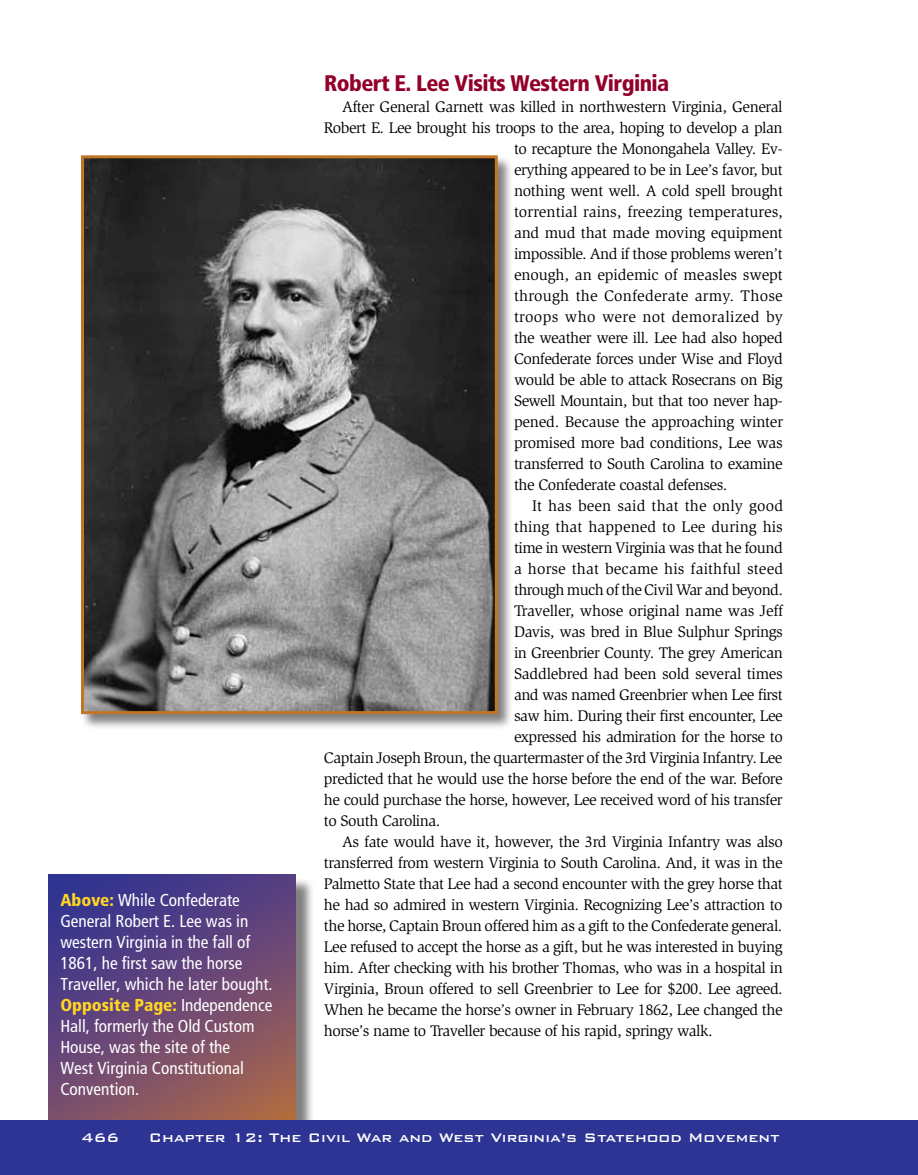
<style>
.page{position:relative;width:918px;height:1175px;background:#fff}
.page>*{position:absolute;margin:0;border:0;box-sizing:border-box;transform-origin:0 0}
.t1{font:900 condensed 22.5px "Frutiger";letter-spacing:-.025em;color:#92002a}
.t2{font:condensed 17.25px/21px "Frutiger";color:#fff}
.t3{font:500 16.5px "Bank Gothic BT";color:#fff}
.t4{font:15.75px "Slimbach";letter-spacing:-.03em;color:#000}
.t5{font:15.75px "Slimbach";letter-spacing:-.01em;color:#000}
.t6{font:15.75px "Slimbach";letter-spacing:.005em;color:#000}
.t7{font:15.75px "Slimbach";letter-spacing:.01em;color:#000}
.t8{font:15.75px "Slimbach";letter-spacing:-.005em;color:#000}
.t9{font:15.75px "Slimbach";letter-spacing:.015em;color:#000}
.t10{font:15.75px "Slimbach";letter-spacing:.02em;color:#000}
.s1{font-weight:900;color:#ffd624}
</style>
<div class="page">
<div style="left:51px;top:877px;width:263px;height:277px;background:#000;opacity:.5"></div>
<svg style="left:49px;top:874px;width:247px;height:246px;background:#694874"></svg>
<div style="left:0;top:1120px;width:918px;height:54px;background:#2d3494"></div>
<div style="left:80px;top:155px;width:433px;height:575px;background:#000;opacity:.5"></div>
<img style="left:85px;top:159px;width:409px;height:551px">
<div style="left:81px;top:155px;width:417px;height:559px;border:3px solid #c27527"></div>
<h1 class="t1" style="left:324px;top:70px;width:347px">Robert E. Lee Visits Western Virginia</h1>
<p class="t4" style="left:342px;top:98px;width:442px">After General Garnett was killed in northwestern Virginia, General</p>
<p class="t4" style="left:324px;top:119px;width:460px">Robert E. Lee brought his troops to the area, hoping to develop a plan</p>
<p class="t4" style="left:514px;top:140px;width:270px">to recapture the Monongahela Valley. Ev-</p>
<p class="t4" style="left:514px;top:161px;width:270px">erything appeared to be in Lee’s favor, but</p>
<p class="t4" style="left:514px;top:182px;width:271px">nothing went well. A cold spell brought</p>
<p class="t6" style="left:514px;top:203px;width:270px">torrential rains, freezing temperatures,</p>
<p class="t5" style="left:514px;top:224px;width:270px">and mud that made moving equipment</p>
<p class="t4" style="left:514px;top:245px;width:270px">impossible. And if those problems weren’t</p>
<p class="t8" style="left:514px;top:266px;width:270px">enough, an epidemic of measles swept</p>
<p class="t9" style="left:514px;top:287px;width:270px">through the Confederate army. Those</p>
<p class="t10" style="left:514px;top:308px;width:270px">troops who were not demoralized by</p>
<p class="t4" style="left:514px;top:329px;width:270px">the weather were ill. Lee had also hoped</p>
<p class="t4" style="left:514px;top:350px;width:270px">Confederate forces under Wise and Floyd</p>
<p class="t4" style="left:514px;top:371px;width:270px">would be able to attack Rosecrans on Big</p>
<p class="t4" style="left:514px;top:392px;width:270px">Sewell Mountain, but that too never hap-</p>
<p class="t5" style="left:514px;top:413px;width:271px">pened. Because the approaching winter</p>
<p class="t4" style="left:514px;top:434px;width:270px">promised more bad conditions, Lee was</p>
<p class="t4" style="left:514px;top:455px;width:270px">transferred to South Carolina to examine</p>
<p class="t4" style="left:514px;top:476px;width:215px">the Confederate coastal defenses.</p>
<p class="t7" style="left:532px;top:497px;width:253px">It has been said that the only good</p>
<p class="t6" style="left:514px;top:518px;width:270px">thing that happened to Lee during his</p>
<p class="t4" style="left:514px;top:539px;width:270px">time in western Virginia was that he found</p>
<p class="t7" style="left:514px;top:560px;width:271px">a horse that became his faithful steed</p>
<p class="t4" style="left:514px;top:581px;width:271px">through much of the Civil War and beyond.</p>
<p class="t5" style="left:514px;top:602px;width:271px">Traveller, whose original name was Jeff</p>
<p class="t4" style="left:514px;top:623px;width:270px">Davis, was bred in Blue Sulphur Springs</p>
<p class="t4" style="left:514px;top:644px;width:270px">in Greenbrier County. The grey American</p>
<p class="t4" style="left:514px;top:665px;width:270px">Saddlebred had been sold several times</p>
<p class="t4" style="left:514px;top:686px;width:270px">and was named Greenbrier when Lee first</p>
<p class="t4" style="left:514px;top:707px;width:270px">saw him. During their first encounter, Lee</p>
<p class="t4" style="left:514px;top:728px;width:270px">expressed his admiration for the horse to</p>
<p class="t4" style="left:324px;top:749px;width:460px">Captain Joseph Broun, the quartermaster of the 3rd Virginia Infantry. Lee</p>
<p class="t4" style="left:324px;top:770px;width:460px">predicted that he would use the horse before the end of the war. Before</p>
<p class="t4" style="left:324px;top:791px;width:460px">he could purchase the horse, however, Lee received word of his transfer</p>
<p class="t4" style="left:324px;top:812px;width:118px">to South Carolina.</p>
<p class="t4" style="left:342px;top:833px;width:443px">As fate would have it, however, the 3rd Virginia Infantry was also</p>
<p class="t4" style="left:324px;top:854px;width:460px">transferred from western Virginia to South Carolina. And, it was in the</p>
<p class="t4" style="left:324px;top:875px;width:460px">Palmetto State that Lee had a second encounter with the grey horse that</p>
<p class="t4" style="left:324px;top:896px;width:460px">he had so admired in western Virginia. Recognizing Lee’s attraction to</p>
<p class="t4" style="left:324px;top:917px;width:460px">the horse, Captain Broun offered him as a gift to the Confederate general.</p>
<p class="t4" style="left:324px;top:938px;width:460px">Lee refused to accept the horse as a gift, but he was interested in buying</p>
<p class="t4" style="left:324px;top:959px;width:460px">him. After checking with his brother Thomas, who was in a hospital in</p>
<p class="t4" style="left:324px;top:980px;width:460px">Virginia, Broun offered to sell Greenbrier to Lee for $200. Lee agreed.</p>
<p class="t4" style="left:324px;top:1001px;width:460px">When he became the horse’s owner in February 1862, Lee changed the</p>
<p class="t4" style="left:324px;top:1022px;width:390px">horse’s name to Traveller because of his rapid, springy walk.</p>
<p class="t2" style="left:60px;top:889px;width:214px"><span class="s1">Above:</span> While Confederate<br>General Robert E. Lee was in western Virginia in the fall of<br>1861, he first saw the horse<br>Traveller, which he later bought.<br><span class="s1">Opposite Page:</span> Independence<br>Hall, formerly the Old Custom<br>House, was the site of the<br>West Virginia Constitutional<br>Convention.</p>
<p class="t3" style="left:81px;top:1128px;width:40px">466</p>
<p class="t3" style="left:149px;top:1128px;width:633px">Chapter 12: The Civil War and West Virginia’s Statehood M ovement</p>
</div>
